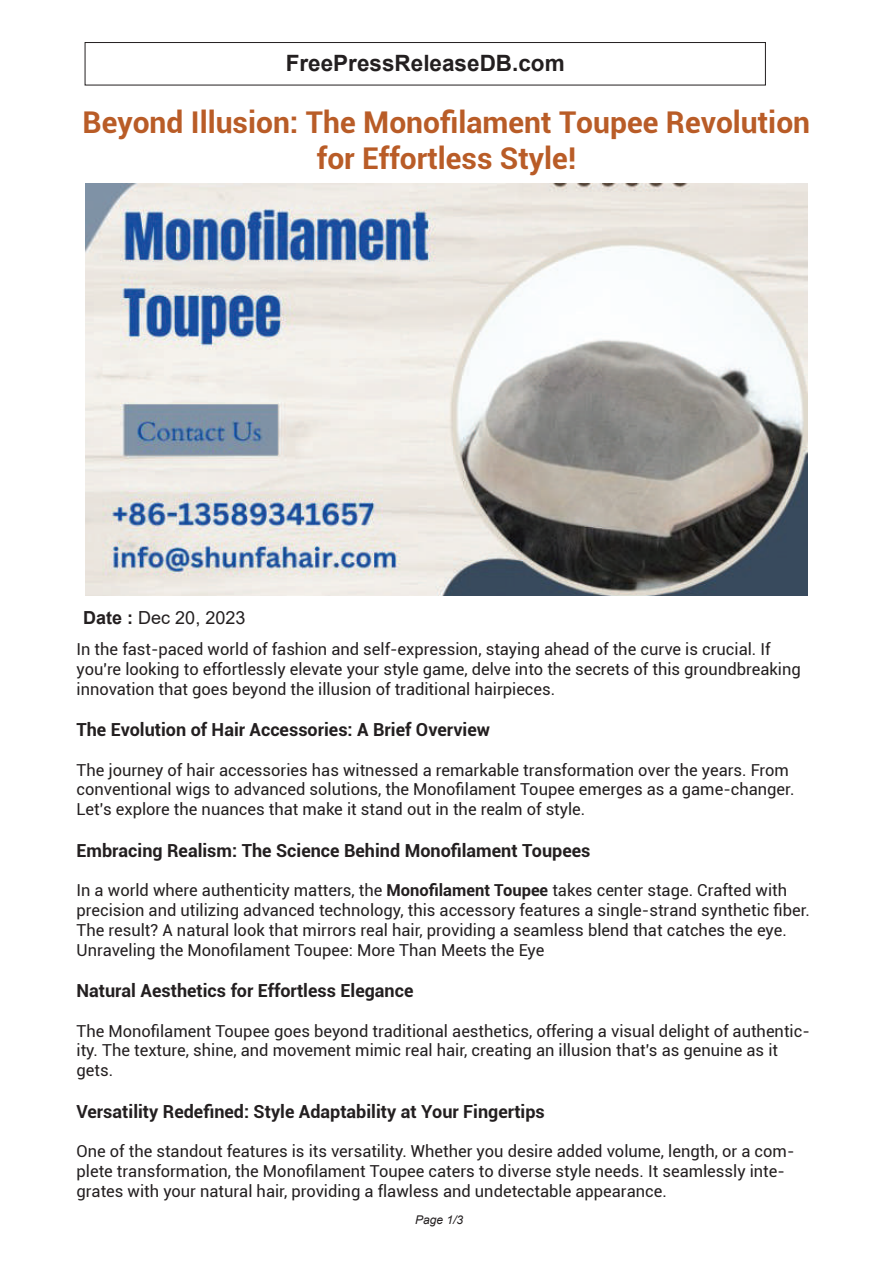
<style>
.page{position:relative;width:893px;height:1263px;background:#fff}
.page>*{position:absolute;margin:0;border:0;box-sizing:border-box;transform-origin:0 0}
.t1{font:700 30px/36px "Roboto";color:#b95c27;text-align:center}
.t2{font:700 22.5px "Arial";color:#231f20}
.t3{font:700 18px "Roboto";color:#231f20}
.t4{font:18px "Arial";color:#231f20}
.t5{font:16.5px/19.8px "Roboto";color:#231f20}
.t6{font:italic 12px "Arial";color:#231f20}
.s1{font-weight:700}
</style>
<div class="page">
<div style="left:85px;top:42px;width:681px;height:43px;border:1px solid #231f20"></div>
<img style="left:85px;top:184px;width:722px;height:411px">
<h2 class="t2" style="left:286px;top:47px;width:280px">FreePressReleaseDB.com</h2>
<h1 class="t1" style="left:83px;top:103px;width:729px">Beyond Illusion: The Monofilament Toupee Revolution for Effortless Style!</h1>
<p class="t4" style="left:83px;top:605px;width:164px"><span class="s1">Date :</span> Dec 20, 2023</p>
<p class="t5" style="left:77px;top:639px;width:726px">In the fast-paced world of fashion and self-expression, staying ahead of the curve is crucial. If you're looking to effortlessly elevate your style game, delve into the secrets of this groundbreaking innovation that goes beyond the illusion of traditional hairpieces.</p>
<p class="t3" style="left:77px;top:717px;width:415px">The Evolution of Hair Accessories: A Brief Overview</p>
<p class="t5" style="left:77px;top:759px;width:719px">The journey of hair accessories has witnessed a remarkable transformation over the years. From conventional wigs to advanced solutions, the Monofilament Toupee emerges as a game-changer.<br>Let's explore the nuances that make it stand out in the realm of style.</p>
<p class="t3" style="left:77px;top:837px;width:515px">Embracing Realism: The Science Behind Monofilament Toupees</p>
<p class="t5" style="left:77px;top:880px;width:735px">In a world where authenticity matters, the <span class="s1">Monofilament Toupee</span> takes center stage. Crafted with precision and utilizing advanced technology, this accessory features a single-strand synthetic fiber.<br>The result? A natural look that mirrors real hair, providing a seamless blend that catches the eye.<br>Unraveling the Monofilament Toupee: More Than Meets the Eye</p>
<p class="t3" style="left:77px;top:978px;width:338px">Natural Aesthetics for Effortless Elegance</p>
<p class="t5" style="left:77px;top:1020px;width:735px">The Monofilament Toupee goes beyond traditional aesthetics, offering a visual delight of authentic&shy;ity. The texture, shine, and movement mimic real hair, creating an illusion that's as genuine as it gets.</p>
<p class="t3" style="left:77px;top:1098px;width:470px">Versatility Redefined: Style Adaptability at Your Fingertips</p>
<p class="t5" style="left:77px;top:1141px;width:719px">One of the standout features is its versatility. Whether you desire added volume, length, or a com&shy;plete transformation, the Monofilament Toupee caters to diverse style needs. It seamlessly inte&shy;grates with your natural hair, providing a flawless and undetectable appearance.</p>
<p class="t6" style="left:415px;top:1212px;width:50px">Page 1/3</p>
</div>
